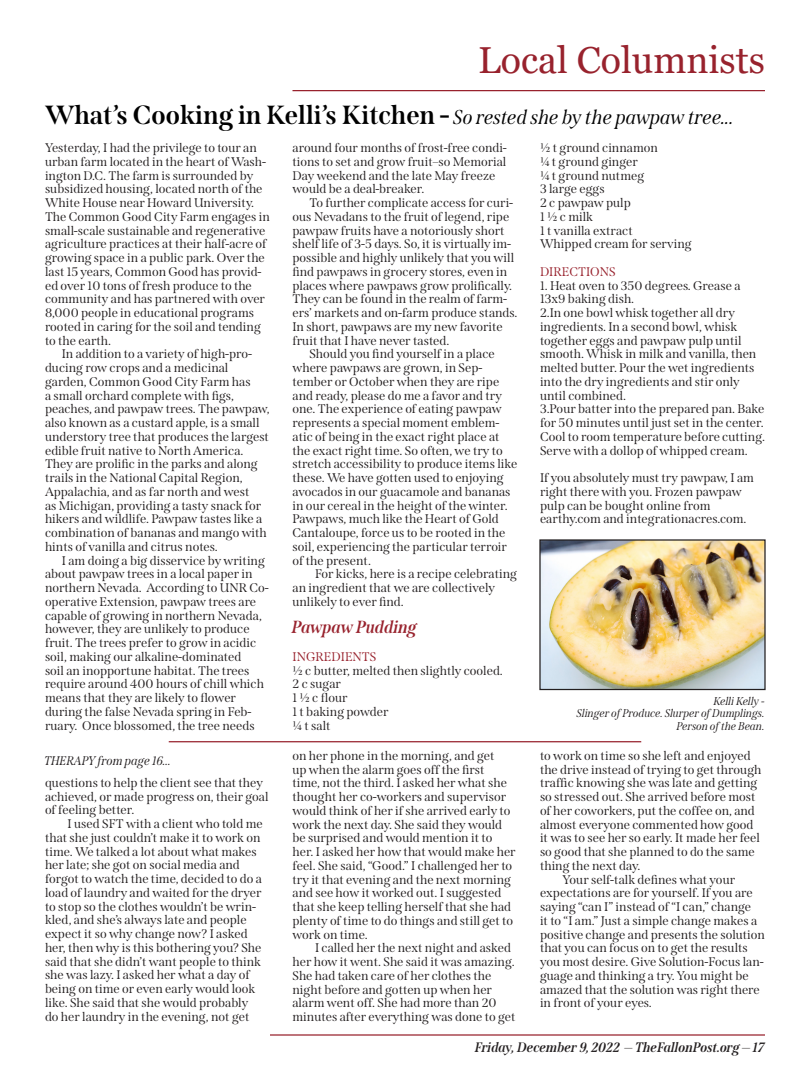
<style>
.page{position:relative;width:810px;height:1080px;background:#fff}
.page>*{position:absolute;margin:0;border:0;box-sizing:border-box;transform-origin:0 0}
.Heading{font:37.5px "Georgia";color:#98222d}
.Titles{font:700 26.25px "Span";color:#000}
.t1{font:italic 700 17.5px "Span";color:#98222d}
.t2{font:italic 700 13.75px "Span";color:#231f20}
.t3{font:12.5px/13.8px "Span";color:#231f20}
.t4{font:12.5px "Span";color:#98222d}
.t5{font:italic 12.5px "Span";color:#231f20}
.t6{font:italic 11.25px "Span";color:#231f20}
.s1{font-weight:400;font-style:italic;font-size:20px}
</style>
<div class="page">
<hr style="left:270px;top:1034px;width:495px;height:2px;background:#98222d">
<hr style="left:292px;top:90px;width:473px;height:1px;background:#98222d">
<hr style="left:169px;top:741px;width:472px;height:1px;background:#98222d">
<img style="left:541px;top:541px;width:223px;height:147px">
<div style="left:539px;top:539px;width:227px;height:151px;border:1px solid #231f20"></div>
<p class="Heading" style="left:478px;top:37px;width:288px">Local Columnists</p>
<p class="Titles" style="left:45px;top:99px;width:691px">What’s Cooking in Kelli’s Kitchen - <span class="s1">So rested she by the pawpaw tree...</span></p>
<p class="t3" style="left:45px;top:141px;width:226px">Yesterday, I had the privilege to tour an urban farm located in the heart of Wash&shy;ington D.C. The farm is surrounded by subsidized housing, located north of the White House near Howard University.<br>The Common Good City Farm engages in small-scale sustainable and regenerative agriculture practices at their half-acre of growing space in a public park. Over the last 15 years, Common Good has provid&shy;ed over 10 tons of fresh produce to the community and has partnered with over 8,000 people in educational programs rooted in caring for the soil and tending to the earth.</p>
<p class="t3" style="left:45px;top:347px;width:226px;text-indent:17px">In addition to a variety of high-pro&shy;ducing row crops and a medicinal garden, Common Good City Farm has<br>a small orchard complete with figs, peaches, and pawpaw trees. The pawpaw, also known as a custard apple, is a small understory tree that produces the largest edible fruit native to North America.<br>They are prolific in the parks and along trails in the National Capital Region, Appalachia, and as far north and west<br>as Michigan, providing a tasty snack for hikers and wildlife. Pawpaw tastes like a combination of bananas and mango with hints of vanilla and citrus notes.</p>
<p class="t3" style="left:45px;top:554px;width:225px;text-indent:17px">I am doing a big disservice by writing about pawpaw trees in a local paper in northern Nevada. According to UNR Co&shy;operative Extension, pawpaw trees are capable of growing in northern Nevada, however, they are unlikely to produce fruit. The trees prefer to grow in acidic soil, making our alkaline-dominated<br>soil an inopportune habitat. The trees require around 400 hours of chill which means that they are likely to flower during the false Nevada spring in Feb&shy;ruary. Once blossomed, the tree needs</p>
<p class="t3" style="left:292px;top:141px;width:216px">around four months of frost-free condi&shy;tions to set and grow fruit–so Memorial Day weekend and the late May freeze would be a deal-breaker.</p>
<p class="t3" style="left:292px;top:196px;width:226px;text-indent:17px">To further complicate access for curi&shy;ous Nevadans to the fruit of legend, ripe pawpaw fruits have a notoriously short shelf life of 3-5 days. So, it is virtually im&shy;possible and highly unlikely that you will find pawpaws in grocery stores, even in places where pawpaws grow prolifically.<br>They can be found in the realm of farm&shy;ers’ markets and on-farm produce stands.<br>In short, pawpaws are my new favorite fruit that I have never tasted.</p>
<p class="t3" style="left:292px;top:347px;width:226px;text-indent:17px">Should you find yourself in a place where pawpaws are grown, in Sep&shy;tember or October when they are ripe and ready, please do me a favor and try one. The experience of eating pawpaw represents a special moment emblem&shy;atic of being in the exact right place at the exact right time. So often, we try to stretch accessibility to produce items like these. We have gotten used to enjoying avocados in our guacamole and bananas in our cereal in the height of the winter.<br>Pawpaws, much like the Heart of Gold Cantaloupe, force us to be rooted in the soil, experiencing the particular terroir of the present.</p>
<p class="t3" style="left:292px;top:567px;width:226px;text-indent:22px">For kicks, here is a recipe celebrating an ingredient that we are collectively unlikely to ever find.</p>
<p class="t1" style="left:292px;top:617px;width:127px">Pawpaw Pudding</p>
<p class="t4" style="left:292px;top:649px;width:86px">INGREDIENTS</p>
<p class="t3" style="left:292px;top:664px;width:212px">½ c butter, melted then slightly cooled.</p>
<p class="t3" style="left:292px;top:677px;width:50px">2 c sugar</p>
<p class="t3" style="left:292px;top:691px;width:57px">1 ½ c flour</p>
<p class="t3" style="left:292px;top:705px;width:98px">1 t baking powder</p>
<p class="t3" style="left:292px;top:719px;width:40px">¼ t salt</p>
<p class="t3" style="left:540px;top:141px;width:119px">½ t ground cinnamon</p>
<p class="t3" style="left:540px;top:155px;width:99px">¼ t ground ginger</p>
<p class="t3" style="left:540px;top:169px;width:106px">¼ t ground nutmeg</p>
<p class="t3" style="left:540px;top:182px;width:66px">3 large eggs</p>
<p class="t3" style="left:540px;top:196px;width:92px">2 c pawpaw pulp</p>
<p class="t3" style="left:540px;top:210px;width:55px">1 ½ c milk</p>
<p class="t3" style="left:540px;top:224px;width:94px">1 t vanilla extract</p>
<p class="t3" style="left:540px;top:237px;width:153px">Whipped cream for serving</p>
<p class="t4" style="left:540px;top:264px;width:77px">DIRECTIONS</p>
<p class="t3" style="left:540px;top:279px;width:202px">1. Heat oven to 350 degrees. Grease a<br>13x9 baking dish.</p>
<p class="t3" style="left:540px;top:306px;width:218px">2.In one bowl whisk together all dry ingredients. In a second bowl, whisk together eggs and pawpaw pulp until smooth. Whisk in milk and vanilla, then melted butter. Pour the wet ingredients into the dry ingredients and stir only until combined.</p>
<p class="t3" style="left:540px;top:402px;width:227px;text-align:justify">3.Pour batter into the prepared pan. Bake for 50 minutes until just set in the center.<br>Cool to room temperature before cutting.<br>Serve with a dollop of whipped cream.</p>
<p class="t3" style="left:540px;top:471px;width:216px">If you absolutely must try pawpaw, I am right there with you. Frozen pawpaw pulp can be bought online from</p>
<p class="t3" style="left:540px;top:512px;width:208px">earthy.com and integrationacres.com.</p>
<p class="t6" style="left:714px;top:694px;width:52px">Kelli Kelly -</p>
<p class="t6" style="left:577px;top:707px;width:189px">Slinger of Produce. Slurper of Dumplings.</p>
<p class="t6" style="left:677px;top:719px;width:89px">Person of the Bean.</p>
<p class="t5" style="left:45px;top:753px;width:128px">THERAPY from page 16...</p>
<p class="t3" style="left:45px;top:776px;width:225px">questions to help the client see that they achieved, or made progress on, their goal of feeling better.</p>
<p class="t3" style="left:45px;top:817px;width:219px;text-indent:22px">I used SFT with a client who told me that she just couldn’t make it to work on time. We talked a lot about what makes her late; she got on social media and forgot to watch the time, decided to do a load of laundry and waited for the dryer to stop so the clothes wouldn’t be wrin&shy;kled, and she’s always late and people expect it so why change now? I asked her, then why is this bothering you? She said that she didn’t want people to think she was lazy. I asked her what a day of being on time or even early would look like. She said that she would probably do her laundry in the evening, not get</p>
<p class="t3" style="left:292px;top:749px;width:225px">on her phone in the morning, and get<br>up when the alarm goes off the first<br>time, not the third. I asked her what she thought her co-workers and supervisor would think of her if she arrived early to work the next day. She said they would be surprised and would mention it to her. I asked her how that would make her feel. She said, “Good.” I challenged her to try it that evening and the next morning and see how it worked out. I suggested that she keep telling herself that she had plenty of time to do things and still get to work on time.</p>
<p class="t3" style="left:292px;top:941px;width:224px;text-indent:22px">I called her the next night and asked her how it went. She said it was amazing.<br>She had taken care of her clothes the night before and gotten up when her alarm went off. She had more than 20 minutes after everything was done to get</p>
<p class="t3" style="left:540px;top:749px;width:223px">to work on time so she left and enjoyed the drive instead of trying to get through traffic knowing she was late and getting so stressed out. She arrived before most of her coworkers, put the coffee on, and almost everyone commented how good it was to see her so early. It made her feel so good that she planned to do the same thing the next day.</p>
<p class="t3" style="left:540px;top:872px;width:226px;text-indent:22px">Your self-talk defines what your expectations are for yourself. If you are saying “can I” instead of “I can,” change<br>it to “I am.” Just a simple change makes a positive change and presents the solution that you can focus on to get the results you most desire. Give Solution-Focus lan&shy;guage and thinking a try. You might be amazed that the solution was right there in front of your eyes.</p>
<p class="t2" style="left:475px;top:1039px;width:291px">Friday, December 9, 2022 — TheFallonPost.org — 17</p>
</div>
